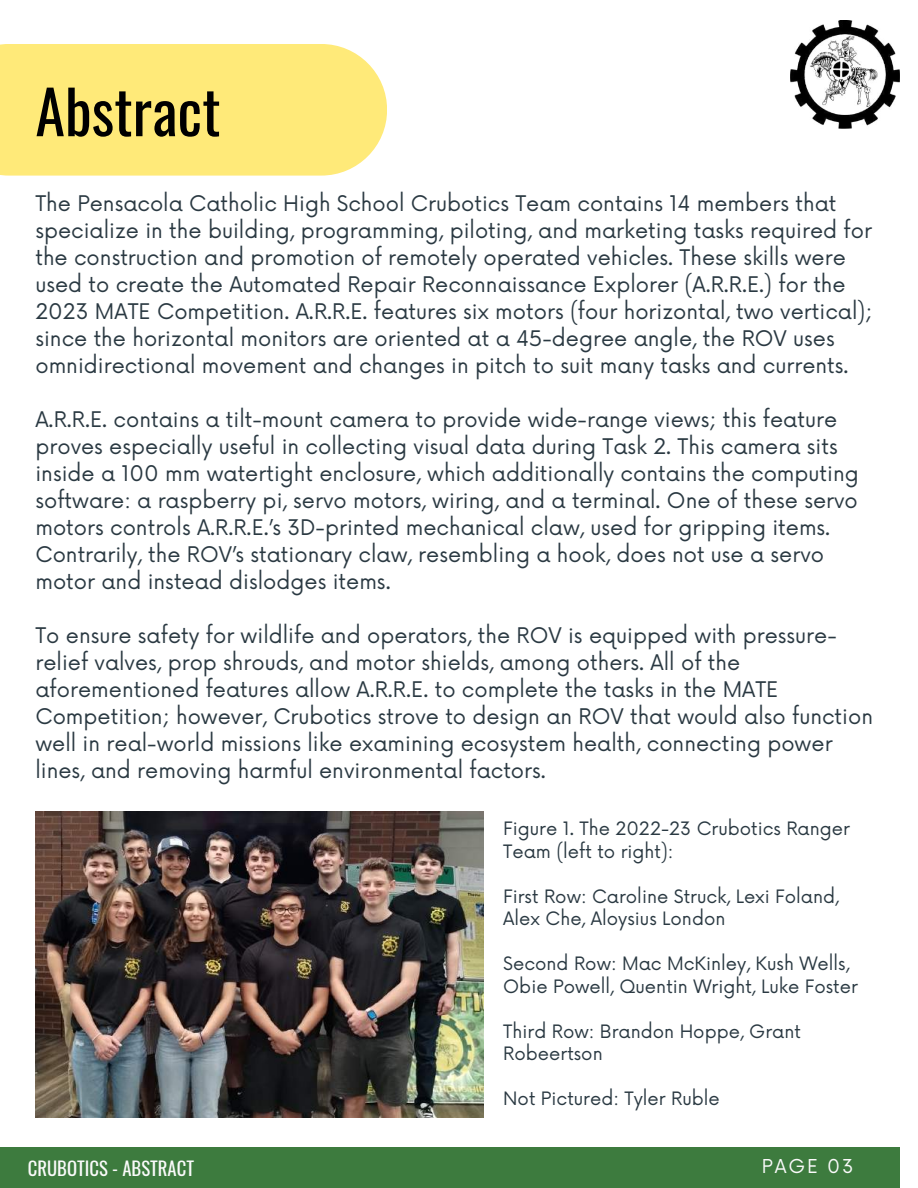
<style>
.page{position:relative;width:918px;height:1188px;background:#fff}
.page>*{position:absolute;margin:0;border:0;box-sizing:border-box;transform-origin:0 0}
.t1{font:60px "Oswald";color:#000}
.t2{font:21px/27px "Now";color:#2a3942}
.t3{font:18.75px "Oswald";color:#fafafa}
.t4{font:18.75px "Now";letter-spacing:.1em;color:#fafafa}
.t5{font:18px/22.5px "Now";color:#2a3942}
</style>
<div class="page">
<div style="left:0;top:1148px;width:900px;height:40px;background:#3d7b3e"></div>
<div style="left:0;top:44px;width:387px;height:132px;background:#ffea79"></div>
<img style="left:791px;top:20px;width:109px;height:108px">
<img style="left:35px;top:812px;width:448px;height:306px">
<h1 class="t1" style="left:35px;top:65px;width:187px">Abstract</h1>
<p class="t2" style="left:35px;top:191px;width:839px">The Pensacola Catholic High School Crubotics Team contains 14 members that specialize in the building, programming, piloting, and marketing tasks required for the construction and promotion of remotely operated vehicles. These skills were used to create the Automated Repair Reconnaissance Explorer (A.R.R.E.) for the 2023 MATE Competition. A.R.R.E. features six motors (four horizontal, two vertical); since the horizontal monitors are oriented at a 45-degree angle, the ROV uses omnidirectional movement and changes in pitch to suit many tasks and currents.</p>
<p class="t2" style="left:35px;top:407px;width:825px">A.R.R.E. contains a tilt-mount camera to provide wide-range views; this feature proves especially useful in collecting visual data during Task 2. This camera sits inside a 100 mm watertight enclosure, which additionally contains the computing software: a raspberry pi, servo motors, wiring, and a terminal. One of these servo motors controls A.R.R.E.’s 3D-printed mechanical claw, used for gripping items.<br>Contrarily, the ROV’s stationary claw, resembling a hook, does not use a servo motor and instead dislodges items.</p>
<p class="t2" style="left:35px;top:623px;width:839px">To ensure safety for wildlife and operators, the ROV is equipped with pressure&shy;relief valves, prop shrouds, and motor shields, among others. All of the aforementioned features allow A.R.R.E. to complete the tasks in the MATE Competition; however, Crubotics strove to design an ROV that would also function well in real-world missions like examining ecosystem health, connecting power lines, and removing harmful environmental factors.</p>
<p class="t5" style="left:503px;top:818px;width:348px">Figure 1. The 2022-23 Crubotics Ranger<br>Team (left to right):</p>
<p class="t5" style="left:503px;top:886px;width:337px">First Row: Caroline Struck, Lexi Foland,<br>Alex Che, Aloysius London</p>
<p class="t5" style="left:503px;top:953px;width:356px">Second Row: Mac McKinley, Kush Wells,<br>Obie Powell, Quentin Wright, Luke Foster</p>
<p class="t5" style="left:503px;top:1021px;width:299px">Third Row: Brandon Hoppe, Grant<br>Robeertson</p>
<p class="t5" style="left:503px;top:1088px;width:218px">Not Pictured: Tyler Ruble</p>
<p class="t3" style="left:28px;top:1154px;width:168px">CRUBOTICS - ABSTRACT</p>
<p class="t4" style="left:762px;top:1155px;width:93px">PAGE 03</p>
</div>
